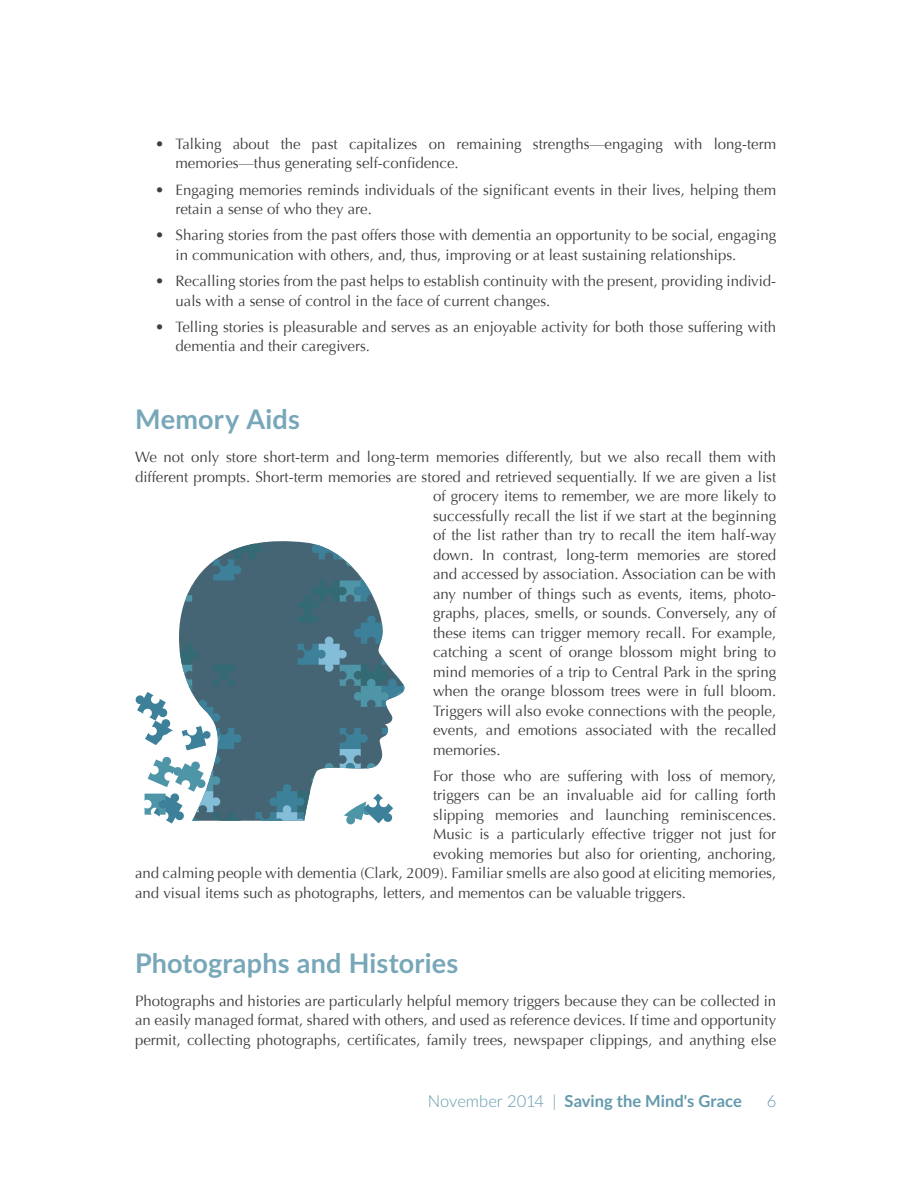
<style>
.page{position:relative;width:918px;height:1188px;background:#fff}
.page>*{position:absolute;margin:0;border:0;box-sizing:border-box;transform-origin:0 0}
.t1{font:700 27px "Lato";letter-spacing:.01em;color:#77a7b8}
.t2{font:700 16.5px "Lato";letter-spacing:.005em;color:#639aad}
.t3{font:300 16.5px "Lato";color:#639aad}
.Body{font:15px/19.5px "Optima";color:#3e3e3f}
.s1{font-weight:300}
</style>
<div class="page">
<svg style="left:179px;top:541px;width:214px;height:280px;fill:#456574"></svg>
<svg style="left:185px;top:594px;width:7px;height:8px"></svg>
<svg style="left:213px;top:543px;width:49px;height:37px"></svg>
<svg style="left:344px;top:794px;width:49px;height:31px"></svg>
<svg style="left:312px;top:545px;width:39px;height:21px"></svg>
<svg style="left:382px;top:728px;width:7px;height:7px"></svg>
<svg style="left:298px;top:577px;width:107px;height:130px"></svg>
<svg style="left:325px;top:763px;width:9px;height:5px"></svg>
<svg style="left:255px;top:777px;width:59px;height:44px"></svg>
<svg style="left:135px;top:644px;width:106px;height:180px"></svg>
<svg style="left:340px;top:728px;width:35px;height:41px"></svg>
<p class="Body" style="left:176px;top:134px;width:602px;text-indent:-20px">• Talking about the past capitalizes on remaining strengths—engaging with long-term memories—thus generating self-confidence.</p>
<p class="Body" style="left:176px;top:180px;width:602px;text-indent:-20px">• Engaging memories reminds individuals of the significant events in their lives, helping them retain a sense of who they are.</p>
<p class="Body" style="left:176px;top:226px;width:602px;text-indent:-20px">• Sharing stories from the past offers those with dementia an opportunity to be social, engaging in communication with others, and, thus, improving or at least sustaining relationships.</p>
<p class="Body" style="left:176px;top:271px;width:602px;text-indent:-20px">• Recalling stories from the past helps to establish continuity with the present, providing individ&shy;uals with a sense of control in the face of current changes.</p>
<p class="Body" style="left:176px;top:317px;width:602px;text-indent:-20px">• Telling stories is pleasurable and serves as an enjoyable activity for both those suffering with dementia and their caregivers.</p>
<h1 class="t1" style="left:135px;top:399px;width:166px">Memory Aids</h1>
<p class="Body" style="left:135px;top:447px;width:643px">We not only store short-term and long-term memories differently, but we also recall them with</p>
<p class="Body" style="left:135px;top:467px;width:643px">different prompts. Short-term memories are stored and retrieved sequentially. If we are given a list</p>
<p class="Body" style="left:433px;top:486px;width:345px">of grocery items to remember, we are more likely to</p>
<p class="Body" style="left:433px;top:506px;width:345px">successfully recall the list if we start at the beginning</p>
<p class="Body" style="left:433px;top:525px;width:345px">of the list rather than try to recall the item half-way</p>
<p class="Body" style="left:433px;top:545px;width:345px">down. In contrast, long-term memories are stored</p>
<p class="Body" style="left:433px;top:564px;width:345px">and accessed by association. Association can be with</p>
<p class="Body" style="left:433px;top:584px;width:345px">any number of things such as events, items, photo-</p>
<p class="Body" style="left:433px;top:603px;width:345px">graphs, places, smells, or sounds. Conversely, any of</p>
<p class="Body" style="left:433px;top:623px;width:345px">these items can trigger memory recall. For example,</p>
<p class="Body" style="left:433px;top:642px;width:345px">catching a scent of orange blossom might bring to</p>
<p class="Body" style="left:433px;top:662px;width:345px">mind memories of a trip to Central Park in the spring</p>
<p class="Body" style="left:433px;top:681px;width:345px">when the orange blossom trees were in full bloom.</p>
<p class="Body" style="left:433px;top:701px;width:345px">Triggers will also evoke connections with the people,</p>
<p class="Body" style="left:433px;top:720px;width:345px">events, and emotions associated with the recalled</p>
<p class="Body" style="left:433px;top:740px;width:69px">memories.</p>
<p class="Body" style="left:433px;top:766px;width:345px">For those who are suffering with loss of memory,</p>
<p class="Body" style="left:433px;top:786px;width:345px">triggers can be an invaluable aid for calling forth</p>
<p class="Body" style="left:433px;top:805px;width:345px">slipping memories and launching reminiscences.</p>
<p class="Body" style="left:433px;top:825px;width:345px">Music is a particularly effective trigger not just for</p>
<p class="Body" style="left:433px;top:844px;width:345px">evoking memories but also for orienting, anchoring,</p>
<p class="Body" style="left:135px;top:864px;width:643px">and calming people with dementia (Clark, 2009). Familiar smells are also good at eliciting memories,</p>
<p class="Body" style="left:135px;top:883px;width:553px">and visual items such as photographs, letters, and mementos can be valuable triggers.</p>
<h1 class="t1" style="left:135px;top:943px;width:325px">Photographs and Histories</h1>
<p class="Body" style="left:135px;top:991px;width:643px;text-align:justify">Photographs and histories are particularly helpful memory triggers because they can be collected in an easily managed format, shared with others, and used as reference devices. If time and opportunity permit, collecting photographs, certificates, family trees, newspaper clippings, and anything else</p>
<p class="t2" style="left:428px;top:1089px;width:316px"><span class="s1">November 2014 |</span> Saving the Mind's Grace</p>
<p class="t3" style="left:767px;top:1089px;width:11px">6</p>
</div>
